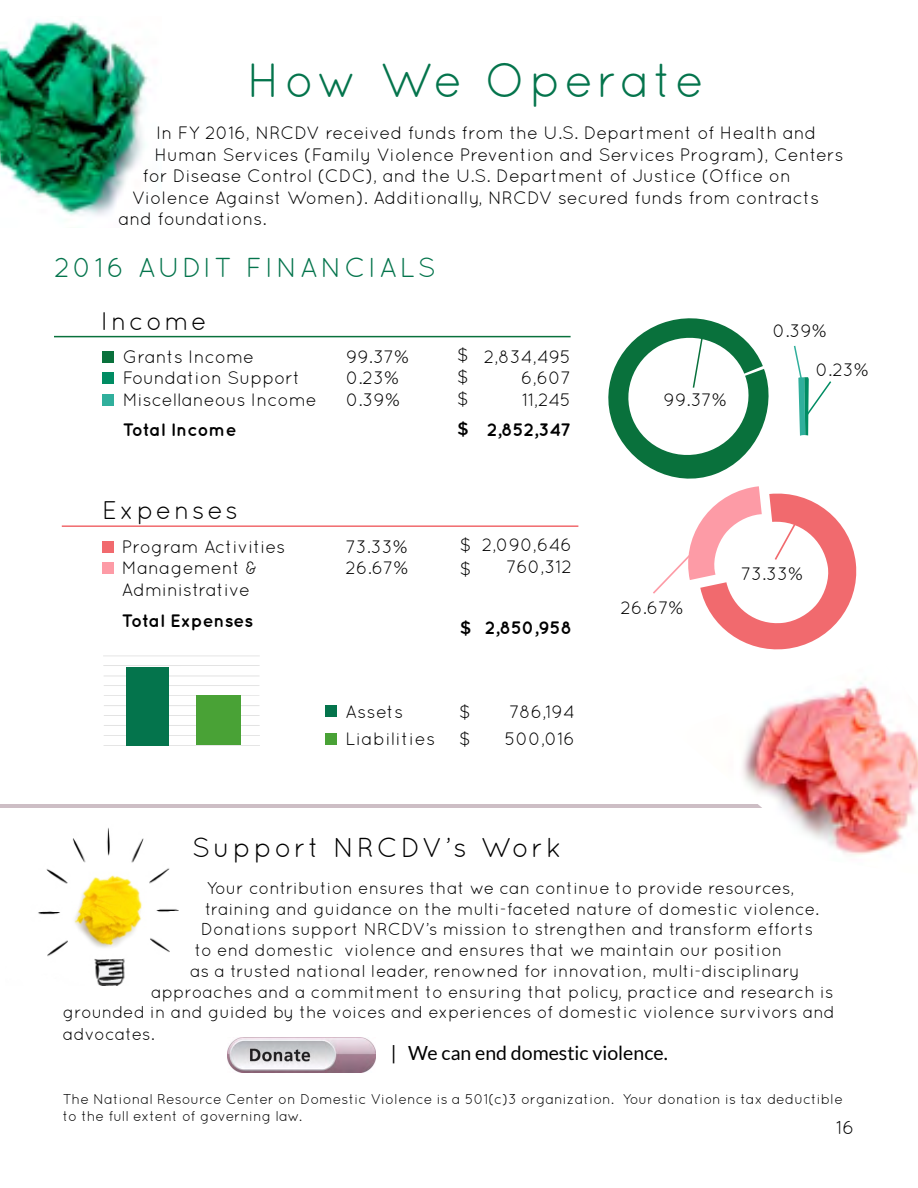
<style>
.page{position:relative;width:918px;height:1188px;background:#fff}
.page>*{position:absolute;margin:0;border:0;box-sizing:border-box;transform-origin:0 0}
.t1{font:48px "Quicksand";letter-spacing:.06em;color:#04744c}
.t2{font:27.45px "Quicksand";letter-spacing:.1em;color:#04744c}
.t3{font:27.45px "Quicksand";letter-spacing:.1em;color:#000}
.t4{font:25.5px "Quicksand";letter-spacing:.1em;color:#000}
.t5{font:19.5px "Lato";color:#000}
.t6{font:18.75px "Quicksand";color:#000}
.t7{font:18px/21.6px "Quicksand";color:#000}
.t8{font:700 18px "Quicksand";color:#000}
.t9{font:18px/27.6px "Quicksand";letter-spacing:.03em;color:#000}
.t10{font:17.25px "Quicksand";color:#000}
.t11{font:14.25px/16.5px "Quicksand";color:#000}
</style>
<div class="page">
<img style="left:38px;top:827px;width:140px;height:159px">
<img style="left:0;top:19px;width:148px;height:196px">
<hr style="left:0;top:804px;width:918px;height:4px;background:#cdbec5">
<img style="left:743px;top:682px;width:175px;height:174px">
<div style="left:103px;top:351px;width:11px;height:11px;background:#09713c"></div>
<div style="left:103px;top:372px;width:11px;height:11px;background:#008c63"></div>
<div style="left:103px;top:395px;width:11px;height:11px;background:#30af9c"></div>
<div style="left:102px;top:542px;width:11px;height:11px;background:#f16a6e"></div>
<div style="left:102px;top:563px;width:11px;height:11px;background:#fd9ba6"></div>
<div style="left:326px;top:705px;width:11px;height:11px;background:#04744c"></div>
<div style="left:326px;top:734px;width:11px;height:11px;background:#49a236"></div>
<svg style="left:104px;top:725px;width:156px;height:1px"></svg>
<svg style="left:104px;top:735px;width:156px;height:1px"></svg>
<svg style="left:104px;top:715px;width:156px;height:1px"></svg>
<svg style="left:104px;top:745px;width:156px;height:1px"></svg>
<svg style="left:104px;top:676px;width:155px;height:1px"></svg>
<svg style="left:104px;top:695px;width:155px;height:1px"></svg>
<svg style="left:104px;top:705px;width:156px;height:1px"></svg>
<svg style="left:104px;top:656px;width:155px;height:1px"></svg>
<svg style="left:103px;top:665px;width:157px;height:1px"></svg>
<div style="left:126px;top:667px;width:43px;height:79px;background:#04744c"></div>
<div style="left:196px;top:695px;width:45px;height:50px;background:#49a236"></div>
<img style="left:227px;top:1037px;width:149px;height:35px">
<svg style="left:608px;top:318px;width:249px;height:332px"></svg>
<hr style="left:62px;top:525px;width:516px;height:2px;background:#f16a6e">
<hr style="left:54px;top:336px;width:517px;height:1px;background:#09713c">
<h1 class="t1" style="left:247px;top:52px;width:459px">How We Operate</h1>
<p class="t7" style="left:156px;top:122px;width:662px">In FY 2016, NRCDV received funds from the U.S. Department of Health and</p>
<p class="t7" style="left:155px;top:143px;width:691px">Human Services (Family Violence Prevention and Services Program), Centers</p>
<p class="t7" style="left:142px;top:165px;width:650px">for Disease Control (CDC), and the U.S. Department of Justice (Office on</p>
<p class="t7" style="left:132px;top:186px;width:689px">Violence Against Women). Additionally, NRCDV secured funds from contracts</p>
<p class="t7" style="left:119px;top:208px;width:150px">and foundations.</p>
<h2 class="t2" style="left:54px;top:252px;width:384px">2016 AUDIT FINANCIALS</h2>
<h3 class="t4" style="left:101px;top:306px;width:108px">Income</h3>
<p class="t7" style="left:123px;top:345px;width:196px">Grants Income<br>Foundation Support<br>Miscellaneous Income</p>
<p class="t8" style="left:123px;top:419px;width:115px">Total Income</p>
<h3 class="t4" style="left:102px;top:495px;width:137px">Expenses</h3>
<p class="t7" style="left:122px;top:536px;width:165px">Program Activities<br>Management &amp;<br>Administrative</p>
<p class="t8" style="left:122px;top:609px;width:133px">Total Expenses</p>
<p class="t7" style="left:457px;top:344px;width:13px;text-align:justify">$ $ $</p>
<p class="t8" style="left:457px;top:418px;width:13px">$</p>
<p class="t7" style="left:346px;top:345px;width:64px">99.37%<br>0.23%<br>0.39%</p>
<p class="t7" style="left:521px;top:345px;width:52px;text-align:justify;text-indent:-37px">2,834,495<br>6,607<br>11,245</p>
<p class="t8" style="left:487px;top:419px;width:86px">2,852,347</p>
<p class="t7" style="left:460px;top:532px;width:13px;line-height:24.6px">$ $</p>
<p class="t7" style="left:346px;top:536px;width:64px">73.33%<br>26.67%</p>
<p class="t7" style="left:482px;top:534px;width:92px;text-align:right">2,090,646<br>760,312</p>
<p class="t8" style="left:460px;top:616px;width:13px">$</p>
<p class="t8" style="left:485px;top:617px;width:89px">2,850,958</p>
<p class="t9" style="left:345px;top:698px;width:91px">Assets<br>Liabilities</p>
<p class="t7" style="left:459px;top:697px;width:13px;line-height:27.6px">$ $</p>
<p class="t7" style="left:505px;top:698px;width:72px;line-height:27.6px">786,194<br>500,016</p>
<h2 class="t3" style="left:192px;top:832px;width:371px">Support NRCDV’s Work</h2>
<p class="t7" style="left:664px;top:389px;width:64px">99.37%</p>
<p class="t7" style="left:773px;top:320px;width:55px">0.39%</p>
<p class="t7" style="left:816px;top:359px;width:54px">0.23%</p>
<p class="t7" style="left:621px;top:596px;width:64px">26.67%</p>
<p class="t7" style="left:741px;top:563px;width:64px">73.33%</p>
<p class="t10" style="left:207px;top:878px;width:589px">Your contribution ensures that we can continue to provide resources,</p>
<p class="t10" style="left:205px;top:899px;width:615px">training and guidance on the multi-faceted nature of domestic violence.</p>
<p class="t10" style="left:201px;top:920px;width:614px">Donations support NRCDV’s mission to strengthen and transform efforts</p>
<p class="t10" style="left:195px;top:940px;width:589px">to end domestic violence and ensures that we maintain our position</p>
<p class="t10" style="left:190px;top:961px;width:611px">as a trusted national leader, renowned for innovation, multi-disciplinary</p>
<p class="t10" style="left:151px;top:982px;width:684px">approaches and a commitment to ensuring that policy, practice and research is</p>
<p class="t10" style="left:63px;top:1002px;width:774px">grounded in and guided by the voices and experiences of domestic violence survivors and</p>
<p class="t10" style="left:63px;top:1024px;width:94px">advocates.</p>
<p class="t5" style="left:391px;top:1042px;width:278px">| We can end domestic violence.</p>
<p class="t11" style="left:63px;top:1091px;width:782px">The National Resource Center on Domestic Violence is a 501(c)3 organization. Your donation is tax deductible to the full extent of governing law.</p>
<p class="t6" style="left:836px;top:1117px;width:20px">16</p>
</div>
